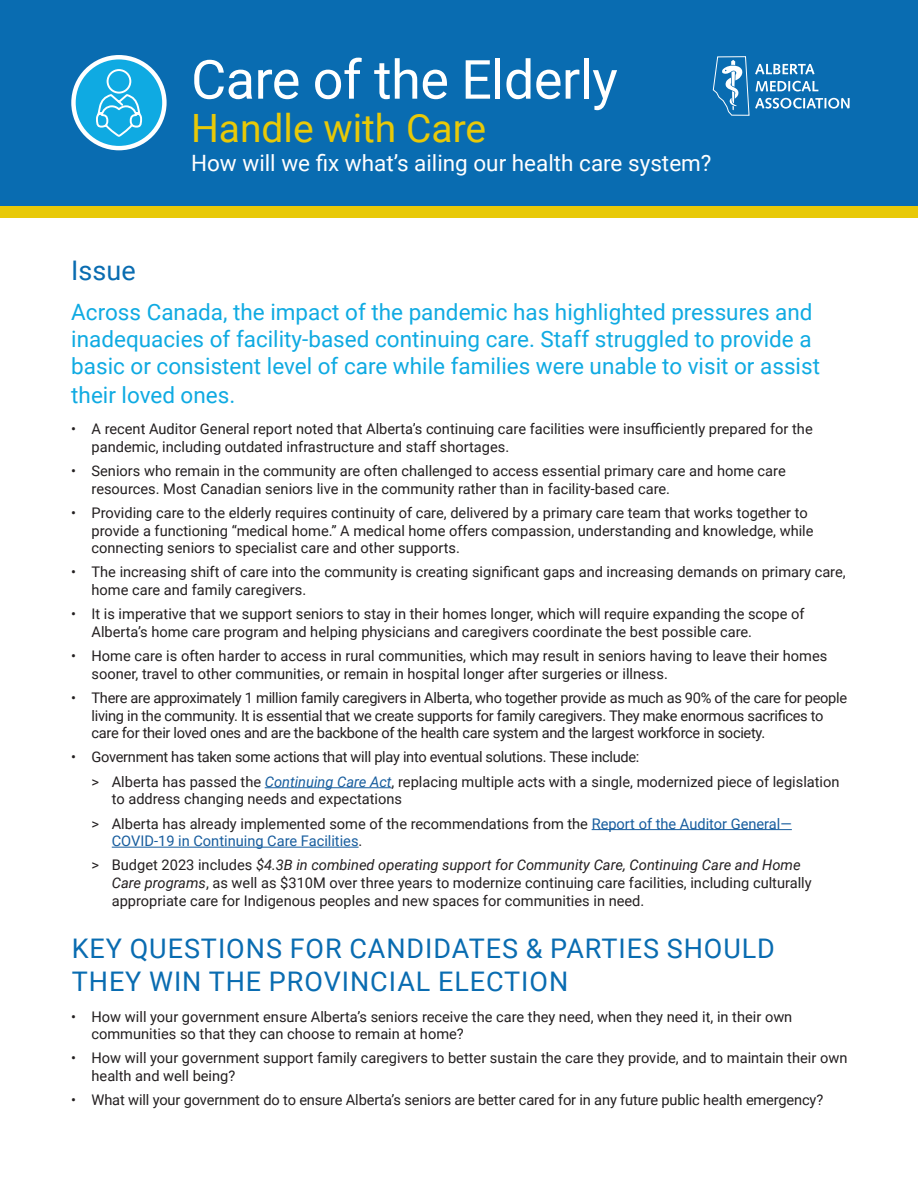
<style>
.page{position:relative;width:918px;height:1188px;background:#fff}
.page>*{position:absolute;margin:0;border:0;box-sizing:border-box;transform-origin:0 0}
.t1{font:54px "Roboto";letter-spacing:-.01em;color:#fff}
.t2{font:39px "Roboto";color:#e8c908}
.t3{font:27px/32.4px "Roboto";letter-spacing:.035em;color:#096cb1}
.t4{font:22.5px/27.6px "Roboto";color:#0faae2}
.t5{font:22.5px "Roboto";color:#fff}
.t6{font:14.7px/17.5px "Roboto";color:#231f20}
.t7{font:14.7px/17.5px "Roboto";letter-spacing:-.02em;color:#231f20}
.t8{font:italic 14.7px/24.3px "Roboto";color:#231f20}
.s1{font-style:italic;color:#175d9e}
.s2{color:#175d9e}
.s3{font-style:normal;color:#175d9e}
.s4{font-style:normal}
.s5{font-style:italic}
</style>
<div class="page">
<div style="left:0;top:204px;width:918px;height:13px;background:#e8c908"></div>
<div style="left:0;top:0;width:918px;height:205px;background:#096cb1"></div>
<svg style="left:73px;top:57px;width:91px;height:91px;background:#31b6e6"></svg>
<div style="left:71px;top:55px;width:96px;height:95px;border:4px solid #fff;border-radius:50%"></div>
<hr style="left:265px;top:787px;width:127px;height:1px;background:#175d9e">
<hr style="left:592px;top:829px;width:200px;height:1px;background:#175d9e">
<hr style="left:112px;top:847px;width:247px;height:1px;background:#175d9e">
<svg style="left:712px;top:56px;width:138px;height:60px"></svg>
<svg style="left:95px;top:68px;width:48px;height:70px;background:#38b8e6"></svg>
<h1 class="t1" style="left:191px;top:42px;width:428px">Care of the Elderly</h1>
<h2 class="t2" style="left:191px;top:101px;width:297px">Handle with Care</h2>
<h3 class="t5" style="left:191px;top:148px;width:522px">How will we fix what’s ailing our health care system?</h3>
<h3 class="t3" style="left:71px;top:253px;width:66px">Issue</h3>
<p class="t4" style="left:71px;top:298px;width:750px">Across Canada, the impact of the pandemic has highlighted pressures and inadequacies of facility-based continuing care. Staff struggled to provide a basic or consistent level of care while families were unable to visit or assist their loved ones.</p>
<p class="t6" style="left:92px;top:420px;width:723px;text-indent:-20px">• A recent Auditor General report noted that Alberta’s continuing care facilities were insufficiently prepared for the pandemic, including outdated infrastructure and staff shortages.</p>
<p class="t6" style="left:92px;top:462px;width:696px;text-indent:-20px">• Seniors who remain in the community are often challenged to access essential primary care and home care resources. Most Canadian seniors live in the community rather than in facility-based care.</p>
<p class="t6" style="left:92px;top:504px;width:724px;text-indent:-20px">• Providing care to the elderly requires continuity of care, delivered by a primary care team that works together to provide a functioning “medical home.” A medical home offers compassion, understanding and knowledge, while connecting seniors to specialist care and other supports.</p>
<p class="t6" style="left:92px;top:563px;width:756px;text-indent:-20px">• The increasing shift of care into the community is creating significant gaps and increasing demands on primary care, home care and family caregivers.</p>
<p class="t6" style="left:92px;top:605px;width:715px;text-indent:-20px">• It is imperative that we support seniors to stay in their homes longer, which will require expanding the scope of<br>Alberta’s home care program and helping physicians and caregivers coordinate the best possible care.</p>
<p class="t6" style="left:92px;top:647px;width:737px;text-indent:-20px">• Home care is often harder to access in rural communities, which may result in seniors having to leave their homes sooner, travel to other communities, or remain in hospital longer after surgeries or illness.</p>
<p class="t7" style="left:92px;top:688px;width:757px;text-indent:-20px">• There are approximately 1 million family caregivers in Alberta, who together provide as much as 90% of the care for people living in the community. It is essential that we create supports for family caregivers. They make enormous sacrifices to care for their loved ones and are the backbone of the health care system and the largest workforce in society.</p>
<p class="t6" style="left:92px;top:745px;width:750px;line-height:24.3px;text-indent:-20px">• Government has taken some actions that will play into eventual solutions. These include:<br>&gt; Alberta has passed the <span class="s1">Continuing Care Act</span>, replacing multiple acts with a single, modernized piece of legislation</p>
<p class="t6" style="left:92px;top:786px;width:702px;line-height:24.3px;text-indent:20px">to address changing needs and expectations<br>&gt; Alberta has already implemented some of the recommendations from the <span class="s2">Report of the Auditor General—</span></p>
<p class="t8" style="left:92px;top:828px;width:711px;text-indent:20px"><span class="s3">COVID-19 in Continuing Care Facilities</span><span class="s4">.<br>&gt; Budget 2023 includes</span> $4.3B in combined operating support for Community Care, Continuing Care and Home</p>
<p class="t6" style="left:112px;top:873px;width:701px"><span class="s5">Care programs</span>, as well as $310M over three years to modernize continuing care facilities, including culturally appropriate care for Indigenous peoples and new spaces for communities in need.</p>
<h3 class="t3" style="left:72px;top:931px;width:705px">KEY QUESTIONS FOR CANDIDATES &amp; PARTIES SHOULD<br>THEY WIN THE PROVINCIAL ELECTION</h3>
<p class="t6" style="left:92px;top:1007px;width:702px;text-indent:-20px">• How will your government ensure Alberta’s seniors receive the care they need, when they need it, in their own communities so that they can choose to remain at home?</p>
<p class="t6" style="left:92px;top:1049px;width:757px;text-indent:-20px">• How will your government support family caregivers to better sustain the care they provide, and to maintain their own health and well being?</p>
<p class="t6" style="left:71px;top:1091px;width:754px">• What will your government do to ensure Alberta’s seniors are better cared for in any future public health emergency?</p>
</div>
